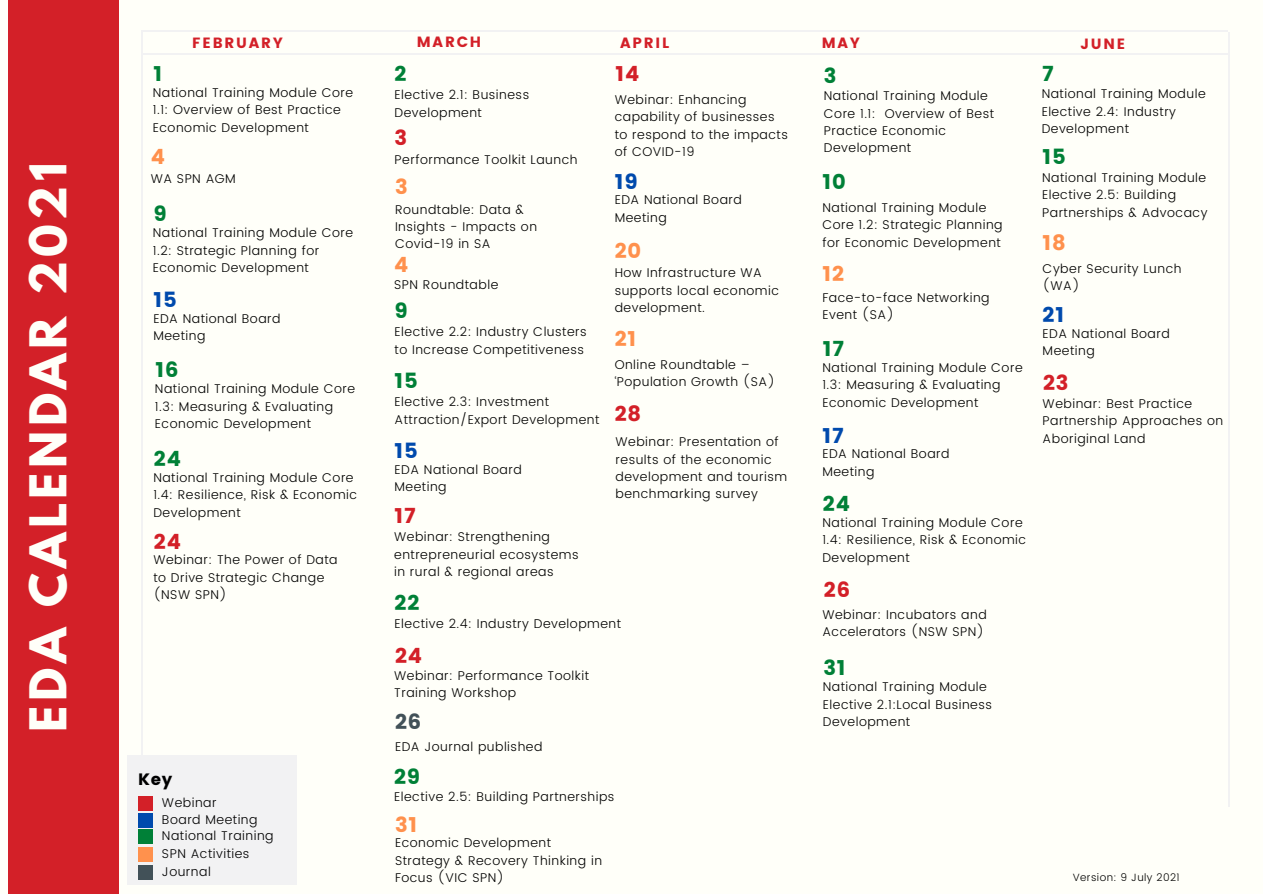
<style>
.page{position:relative;width:1263px;height:894px;background:#fff}
.page>*{position:absolute;margin:0;border:0;box-sizing:border-box;transform-origin:0 0}
.t1{font:700 45px "League Spartan";letter-spacing:.1em;color:#fffff9}
.t2{font:21px "Poppins";letter-spacing:.04em;color:#008037}
.t3{font:21px "Poppins";letter-spacing:.04em;color:#d32028}
.t4{font:21px "Poppins";letter-spacing:.04em;color:#ff914d}
.t5{font:21px "Poppins";letter-spacing:.04em;color:#004aad}
.t6{font:21px "Poppins";color:#425158}
.t7{font:16.5px "Poppins";color:#000}
.t8{font:14.85px "Poppins";letter-spacing:.12em;color:#d32028}
.t9{font:300 12.6px/17.4px "Poppins";letter-spacing:.04em;color:#000}
.t10{font:300 10.5px "Poppins";letter-spacing:.04em;color:#000}
</style>
<div class="page">
<div style="left:0;top:0;width:1263px;height:893px;background:#fffff9"></div>
<div style="left:8px;top:0;width:111px;height:893px;background:#d32028"></div>
<hr style="left:142px;top:31px;width:1086px;height:1px;background:#f2f2f3">
<hr style="left:142px;top:53px;width:1086px;height:1px;background:#f2f2f3">
<hr style="left:141px;top:32px;width:1px;height:774px;background:#f2f2f3">
<hr style="left:1228px;top:32px;width:1px;height:774px;background:#f2f2f3">
<div style="left:128px;top:755px;width:169px;height:129px;background:#f2f2f3"></div>
<div style="left:139px;top:795px;width:14px;height:15px;background:#d32028"></div>
<div style="left:139px;top:812px;width:14px;height:15px;background:#004aad"></div>
<div style="left:139px;top:829px;width:14px;height:14px;background:#008037"></div>
<div style="left:139px;top:846px;width:14px;height:15px;background:#ff914d"></div>
<div style="left:139px;top:865px;width:14px;height:14px;background:#425158"></div>
<p class="t1" style="left:26px;top:731px;width:570px;rotate:-90deg">EDA CALENDAR 2021</p>
<p class="t8" style="left:192px;top:34px;width:92px">FEBRUARY</p>
<p class="t8" style="left:417px;top:33px;width:66px">MARCH</p>
<p class="t8" style="left:620px;top:35px;width:50px">APRIL</p>
<p class="t2" style="left:153px;top:61px;width:10px">1</p>
<p class="t9" style="left:153px;top:84px;width:202px">National Training Module Core<br>1.1: Overview of Best Practice<br>Economic Development</p>
<p class="t4" style="left:151px;top:144px;width:16px">4</p>
<p class="t9" style="left:151px;top:169px;width:87px">WA SPN AGM</p>
<p class="t2" style="left:153px;top:201px;width:15px">9</p>
<p class="t9" style="left:153px;top:224px;width:202px">National Training Module Core<br>1.2: Strategic Planning for<br>Economic Development</p>
<p class="t5" style="left:153px;top:287px;width:25px">15</p>
<p class="t9" style="left:153px;top:309px;width:129px">EDA National Board</p>
<p class="t9" style="left:153px;top:327px;width:54px">Meeting</p>
<p class="t2" style="left:155px;top:357px;width:25px">16</p>
<p class="t9" style="left:155px;top:380px;width:202px">National Training Module Core<br>1.3: Measuring &amp; Evaluating<br>Economic Development</p>
<p class="t2" style="left:154px;top:446px;width:29px">24</p>
<p class="t9" style="left:153px;top:468px;width:205px">National Training Module Core<br>1.4: Resilience, Risk &amp; Economic<br>Development</p>
<p class="t3" style="left:154px;top:529px;width:29px">24</p>
<p class="t9" style="left:153px;top:551px;width:186px">Webinar: The Power of Data to Drive Strategic Change (NSW SPN)</p>
<p class="t7" style="left:138px;top:769px;width:36px">Key</p>
<p class="t9" style="left:162px;top:793px;width:56px">Webinar</p>
<p class="t9" style="left:162px;top:810px;width:97px">Board Meeting</p>
<p class="t9" style="left:162px;top:827px;width:113px">National Training</p>
<p class="t9" style="left:162px;top:844px;width:89px">SPN Activities</p>
<p class="t9" style="left:162px;top:863px;width:50px">Journal</p>
<p class="t2" style="left:395px;top:61px;width:13px">2</p>
<p class="t9" style="left:395px;top:86px;width:136px">Elective 2.1: Business<br>Development</p>
<p class="t3" style="left:395px;top:126px;width:14px">3</p>
<p class="t9" style="left:395px;top:151px;width:184px">Performance Toolkit Launch</p>
<p class="t4" style="left:395px;top:175px;width:14px">3</p>
<p class="t9" style="left:395px;top:200px;width:144px">Roundtable: Data &amp;<br>Insights - Impacts on<br>Covid-19 in SA</p>
<p class="t4" style="left:394px;top:253px;width:16px">4</p>
<p class="t9" style="left:394px;top:275px;width:106px">SPN Roundtable</p>
<p class="t2" style="left:395px;top:298px;width:15px">9</p>
<p class="t9" style="left:395px;top:323px;width:194px">Elective 2.2: Industry Clusters to Increase Competitiveness</p>
<p class="t2" style="left:395px;top:368px;width:25px">15</p>
<p class="t9" style="left:395px;top:393px;width:206px">Elective 2.3: Investment<br>Attraction/Export Development</p>
<p class="t5" style="left:395px;top:438px;width:25px">15</p>
<p class="t9" style="left:395px;top:460px;width:129px">EDA National Board</p>
<p class="t9" style="left:395px;top:478px;width:54px">Meeting</p>
<p class="t3" style="left:395px;top:503px;width:23px">17</p>
<p class="t9" style="left:394px;top:528px;width:186px">Webinar: Strengthening entrepreneurial ecosystems in rural &amp; regional areas</p>
<p class="t2" style="left:395px;top:590px;width:26px">22</p>
<p class="t9" style="left:395px;top:614px;width:228px">Elective 2.4: Industry Development</p>
<p class="t3" style="left:395px;top:643px;width:29px">24</p>
<p class="t9" style="left:394px;top:666px;width:196px">Webinar: Performance Toolkit<br>Training Workshop</p>
<p class="t6" style="left:395px;top:708px;width:28px">26</p>
<p class="t9" style="left:395px;top:738px;width:149px">EDA Journal published</p>
<p class="t2" style="left:394px;top:764px;width:28px">29</p>
<p class="t9" style="left:394px;top:787px;width:222px">Elective 2.5: Building Partnerships</p>
<p class="t4" style="left:395px;top:811px;width:24px">31</p>
<p class="t9" style="left:395px;top:833px;width:209px">Economic Development<br>Strategy &amp; Recovery Thinking in<br>Focus (VIC SPN)</p>
<p class="t3" style="left:615px;top:61px;width:25px">14</p>
<p class="t9" style="left:615px;top:91px;width:175px">Webinar: Enhancing capability of businesses to respond to the impacts of COVID-19</p>
<p class="t5" style="left:615px;top:169px;width:25px">19</p>
<p class="t9" style="left:615px;top:191px;width:129px">EDA National Board</p>
<p class="t9" style="left:615px;top:208px;width:54px">Meeting</p>
<p class="t4" style="left:615px;top:238px;width:28px">20</p>
<p class="t9" style="left:615px;top:264px;width:166px">How Infrastructure WA supports local economic development.</p>
<p class="t4" style="left:615px;top:327px;width:23px">21</p>
<p class="t9" style="left:615px;top:356px;width:162px">Online Roundtable – ‘Population Growth (SA)</p>
<p class="t3" style="left:615px;top:402px;width:28px">28</p>
<p class="t9" style="left:615px;top:433px;width:173px">Webinar: Presentation of results of the economic development and tourism benchmarking survey</p>
<p class="t8" style="left:822px;top:35px;width:40px">MAY</p>
<p class="t2" style="left:824px;top:63px;width:14px">3</p>
<p class="t9" style="left:824px;top:87px;width:172px">National Training Module<br>Core 1.1: Overview of Best<br>Practice Economic<br>Development</p>
<p class="t2" style="left:822px;top:169px;width:25px">10</p>
<p class="t9" style="left:822px;top:199px;width:182px">National Training Module<br>Core 1.2: Strategic Planning for Economic Development</p>
<p class="t4" style="left:822px;top:262px;width:23px">12</p>
<p class="t9" style="left:822px;top:289px;width:169px">Face-to-face Networking<br>Event (SA)</p>
<p class="t2" style="left:823px;top:336px;width:23px">17</p>
<p class="t9" style="left:822px;top:359px;width:202px">National Training Module Core<br>1.3: Measuring &amp; Evaluating<br>Economic Development</p>
<p class="t5" style="left:822px;top:423px;width:23px">17</p>
<p class="t9" style="left:822px;top:445px;width:129px">EDA National Board</p>
<p class="t9" style="left:822px;top:462px;width:54px">Meeting</p>
<p class="t2" style="left:823px;top:491px;width:29px">24</p>
<p class="t9" style="left:822px;top:513px;width:205px">National Training Module Core<br>1.4: Resilience, Risk &amp; Economic<br>Development</p>
<p class="t3" style="left:824px;top:577px;width:28px">26</p>
<p class="t9" style="left:822px;top:605px;width:166px">Webinar: Incubators and<br>Accelerators (NSW SPN)</p>
<p class="t2" style="left:823px;top:655px;width:24px">31</p>
<p class="t9" style="left:823px;top:678px;width:171px">National Training Module<br>Elective 2.1:Local Business<br>Development</p>
<p class="t8" style="left:1080px;top:35px;width:47px">JUNE</p>
<p class="t2" style="left:1042px;top:61px;width:13px">7</p>
<p class="t9" style="left:1042px;top:85px;width:166px">National Training Module<br>Elective 2.4: Industry<br>Development</p>
<p class="t2" style="left:1043px;top:145px;width:25px">15</p>
<p class="t9" style="left:1042px;top:169px;width:167px">National Training Module<br>Elective 2.5: Building<br>Partnerships &amp; Advocacy</p>
<p class="t4" style="left:1043px;top:230px;width:25px">18</p>
<p class="t9" style="left:1043px;top:259px;width:140px">Cyber Security Lunch</p>
<p class="t9" style="left:1043px;top:277px;width:39px">(WA)</p>
<p class="t5" style="left:1043px;top:302px;width:23px">21</p>
<p class="t9" style="left:1043px;top:325px;width:129px">EDA National Board</p>
<p class="t9" style="left:1043px;top:342px;width:54px">Meeting</p>
<p class="t3" style="left:1043px;top:370px;width:27px">23</p>
<p class="t9" style="left:1043px;top:395px;width:182px">Webinar: Best Practice<br>Partnership Approaches on<br>Aboriginal Land</p>
<p class="t10" style="left:1073px;top:871px;width:108px">Version: 9 July 2021</p>
</div>
